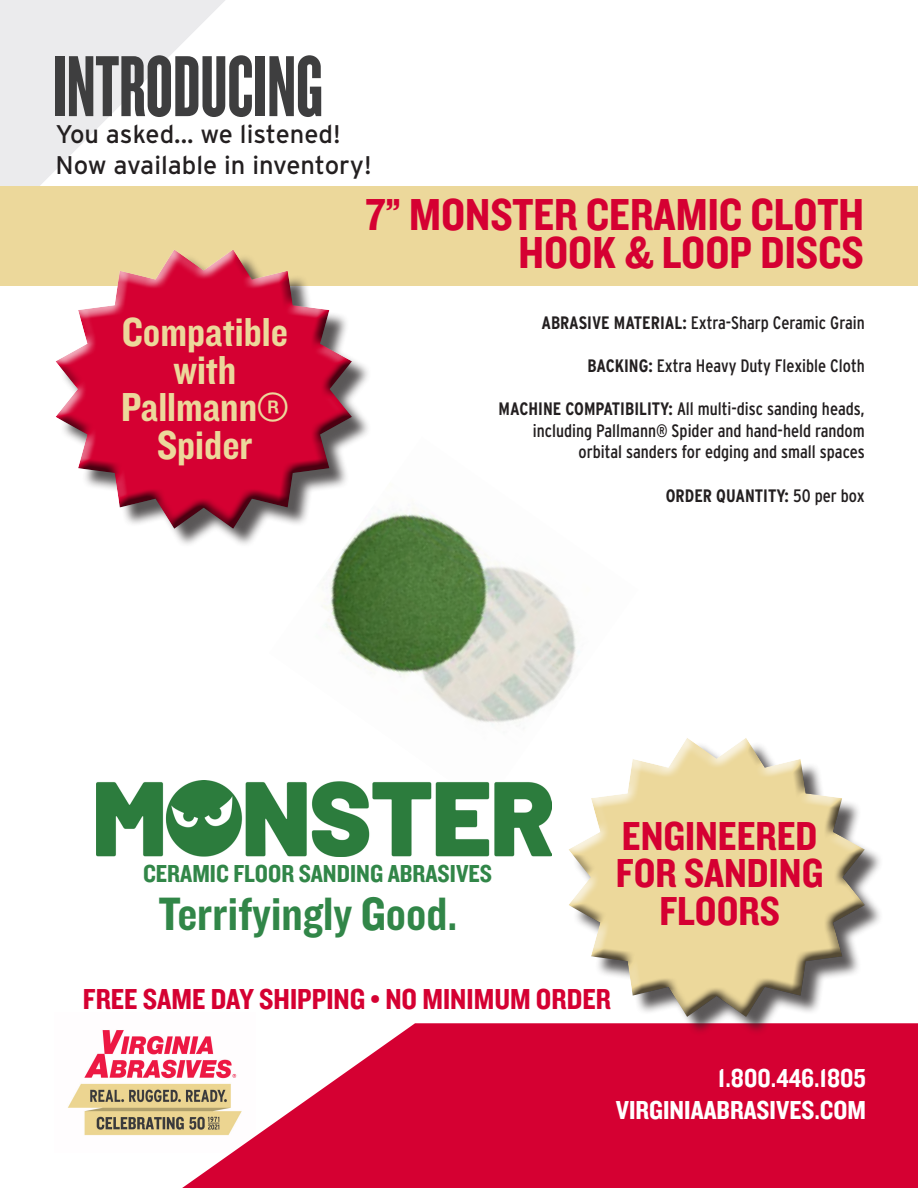
<style>
.page{position:relative;width:918px;height:1188px;background:#fff}
.page>*{position:absolute;margin:0;border:0;box-sizing:border-box;transform-origin:0 0}
.t1{font:90px "Knockout HTF67 Full Bantamwt";color:#3e3e3f}
.t2{font:48.6px "Knockout HTF50 Welterweight";color:#318648}
.t3{font:46.5px "Knockout HTF50 Welterweight";color:#d50032}
.t4{font:42px/37.5px "Knockout HTF50 Welterweight";color:#ecd89b;text-align:center}
.t5{font:42px/37.5px "Knockout HTF50 Welterweight";color:#d50032;text-align:center}
.t6{font:30px "Knockout HTF50 Welterweight";color:#d50032}
.t7{font:27px "Knockout HTF50 Welterweight";color:#fff}
.t8{font:25.5px "Interstate";color:#231f20}
.t9{font:25.5px "Knockout HTF50 Welterweight";color:#318648}
.t10{font:condensed 18px "Interstate";color:#231f20}
.t11{font:700 condensed 18px "Interstate";color:#231f20}
.s1{font-weight:700}
.s2{font-weight:400}
</style>
<div class="page">
<svg style="left:0;top:0;width:225px;height:186px;fill:#ebebed"></svg>
<div style="left:0;top:186px;width:918px;height:100px;background:#ecd89b"></div>
<img style="left:68px;top:1030px;width:114px;height:106px">
<svg style="left:182px;top:1023px;width:736px;height:165px;background:#da264f"></svg>
<div style="left:59px;top:253px;width:313px;height:295px;background:#231f20;opacity:.75"></div>
<div style="left:54px;top:250px;width:299px;height:280px;background:#231f20;opacity:.75"></div>
<div style="left:572px;top:741px;width:312px;height:295px;background:#231f20;opacity:.75"></div>
<div style="left:567px;top:738px;width:299px;height:280px;background:#231f20;opacity:.75"></div>
<img style="left:269px;top:437px;width:369px;height:369px">
<img style="left:96px;top:780px;width:455px;height:77px">
<p class="t1" style="left:53px;top:41px;width:272px">INTRODUCING</p>
<p class="t8" style="left:56px;top:120px;width:287px">You asked... we listened!</p>
<p class="t8" style="left:56px;top:150px;width:318px">Now available in inventory!</p>
<p class="t4" style="left:122px;top:315px;width:168px">Compatible with</p>
<p class="t4" style="left:121px;top:390px;width:169px">Pallmann®<br>Spider</p>
<p class="t3" style="left:365px;top:190px;width:500px">7” MONSTER CERAMIC CLOTH</p>
<p class="t3" style="left:519px;top:228px;width:347px">HOOK &amp; LOOP DISCS</p>
<p class="t10" style="left:541px;top:312px;width:325px"><span class="s1">ABRASIVE MATERIAL:</span> Extra-Sharp Ceramic Grain</p>
<p class="t10" style="left:587px;top:356px;width:279px"><span class="s1">BACKING:</span> Extra Heavy Duty Flexible Cloth</p>
<p class="t10" style="left:499px;top:399px;width:368px"><span class="s1">MACHINE COMPATIBILITY:</span> All multi-disc sanding heads,</p>
<p class="t10" style="left:533px;top:420px;width:333px">including Pallmann® Spider and hand-held random</p>
<p class="t10" style="left:579px;top:442px;width:288px">orbital sanders for edging and small spaces</p>
<p class="t11" style="left:666px;top:485px;width:200px">ORDER QUANTITY: <span class="s2">50 per box</span></p>
<p class="t9" style="left:143px;top:860px;width:351px">CERAMIC FLOOR SANDING ABRASIVES</p>
<p class="t2" style="left:159px;top:888px;width:300px">Terrifyingly Good.</p>
<p class="t5" style="left:616px;top:818px;width:209px">ENGINEERED<br>FOR SANDING<br>FLOORS</p>
<p class="t6" style="left:83px;top:983px;width:530px">FREE SAME DAY SHIPPING • NO MINIMUM ORDER</p>
<p class="t7" style="left:718px;top:1064px;width:150px">1.800.446.1805</p>
<p class="t7" style="left:616px;top:1096px;width:252px">VIRGINIAABRASIVES.COM</p>
</div>
